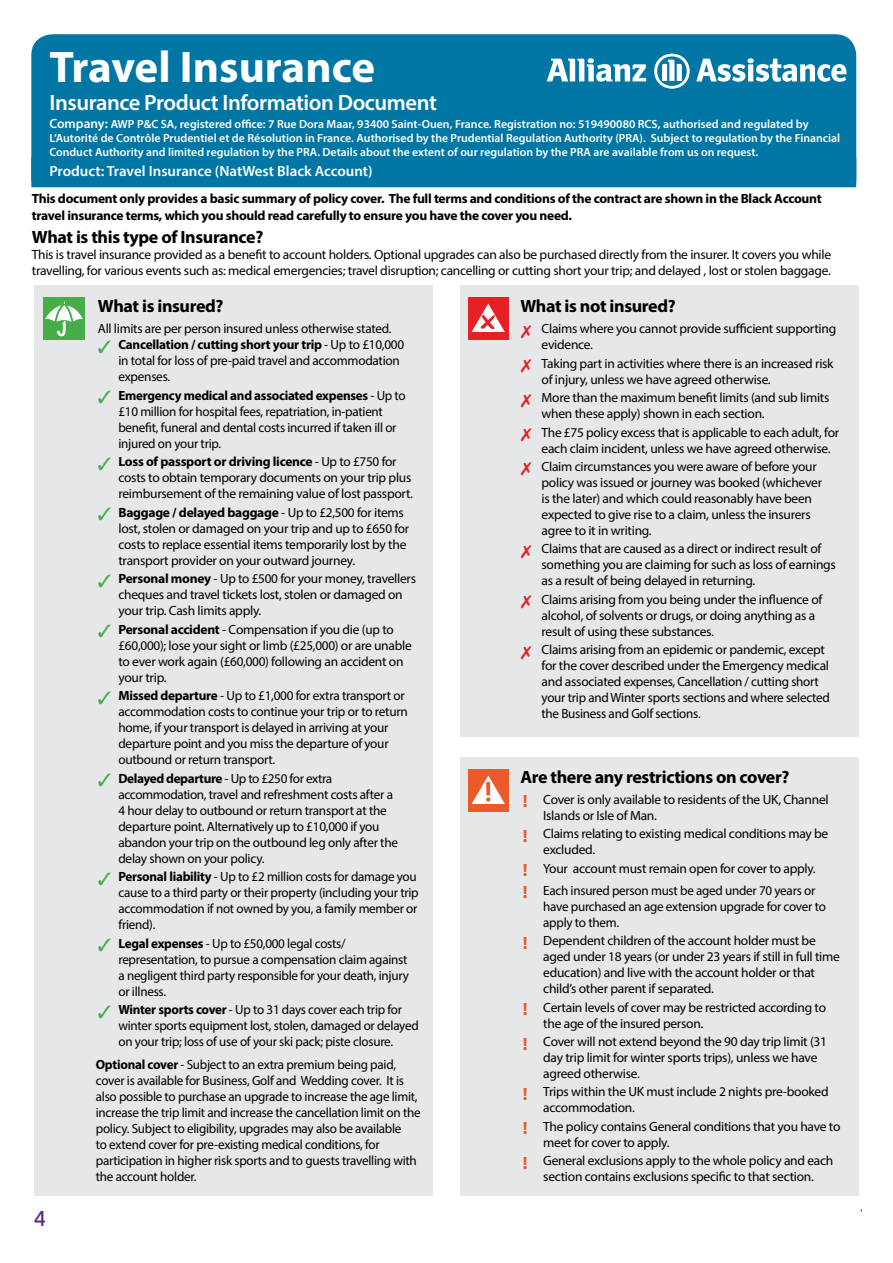
<style>
.page{position:relative;width:893px;height:1263px;background:#fff}
.page>*{position:absolute;margin:0;border:0;box-sizing:border-box;transform-origin:0 0}
.t1{font:700 44.55px "Myriad Pro";color:#fff}
.t2{font:22.35px "RN House Sans";color:#5a287d}
.t3{font:600 22.2px "Myriad Pro";letter-spacing:-.02em;color:#fff}
.t4{font:700 17.85px "Myriad Pro";letter-spacing:-.02em;color:#000}
.t5{font:700 17.85px "Myriad Pro";color:#0076a4}
.t6{font:600 14.85px "Myriad Pro";color:#fff}
.t7{font:13.35px/16px "Myriad Pro";letter-spacing:-.02em;color:#000}
.t8{font:700 13.35px/16px "Myriad Pro";letter-spacing:-.02em;color:#000}
.t9{font:600 11.85px/14.1px "Myriad Pro";color:#fff}
.s1{font-size:13.35px}
.s2{color:#44ad4b}
.s3{font-weight:700}
.s4{font-weight:700;font-size:17.85px;color:#eb5929}
</style>
<div class="page">
<div style="left:34px;top:285px;width:399px;height:910px;background:#e6e7e8"></div>
<div style="left:460px;top:285px;width:399px;height:451px;background:#e6e7e8"></div>
<div style="left:460px;top:757px;width:399px;height:438px;background:#e6e7e8"></div>
<div style="left:43px;top:298px;width:41px;height:42px;background:#45ae4b"></div>
<svg style="left:45px;top:301px;width:40px;height:35px"></svg>
<div style="left:468px;top:298px;width:41px;height:42px;background:#e52126"></div>
<svg style="left:472px;top:304px;width:33px;height:28px"></svg>
<div style="left:468px;top:770px;width:41px;height:42px;background:#eb5a2a"></div>
<svg style="left:472px;top:775px;width:33px;height:29px"></svg>
<div style="left:31px;top:34px;width:825px;height:119px;background:#0076a4"></div>
<div style="left:31px;top:153px;width:825px;height:34px;background:#0076a4"></div>
<svg style="left:547px;top:58px;width:99px;height:24px"></svg>
<svg style="left:654px;top:54px;width:36px;height:35px"></svg>
<svg style="left:696px;top:58px;width:150px;height:24px"></svg>
<h1 class="t1" style="left:49px;top:38px;width:327px">Travel Insurance</h1>
<h3 class="t3" style="left:49px;top:88px;width:389px">Insurance Product Information Document</h3>
<p class="t9" style="left:49px;top:117px;width:792px"><span class="s1">Company:</span> AWP P&amp;C SA, registered office: 7 Rue Dora Maar, 93400 Saint-Ouen, France. Registration no: 519490080 RCS, authorised and regulated by<br>L’Autorité de Contrôle Prudentiel et de Résolution in France. Authorised by the Prudential Regulation Authority (PRA). Subject to regulation by the Financial<br>Conduct Authority and limited regulation by the PRA. Details about the extent of our regulation by the PRA are available from us on request.</p>
<p class="t6" style="left:49px;top:162px;width:325px">Product: Travel Insurance (NatWest Black Account)</p>
<p class="t8" style="left:32px;top:191px;width:791px">This document only provides a basic summary of policy cover. The full terms and conditions of the contract are shown in the Black Account travel insurance terms, which you should read carefully to ensure you have the cover you need.</p>
<h3 class="t4" style="left:32px;top:225px;width:233px">What is this type of Insurance?</h3>
<p class="t7" style="left:32px;top:246px;width:801px">This is travel insurance provided as a benefit to account holders. Optional upgrades can also be purchased directly from the insurer. It covers you while travelling, for various events such as: medical emergencies; travel disruption; cancelling or cutting short your trip; and delayed , lost or stolen baggage.</p>
<h3 class="t4" style="left:98px;top:295px;width:127px">What is insured?</h3>
<h3 class="t4" style="left:520px;top:295px;width:157px">What is not insured?</h3>
<h2 class="t2" style="left:34px;top:1204px;width:14px">4</h2>
<p class="t7" style="left:98px;top:320px;width:295px">All limits are per person insured unless otherwise stated.</p>
<p class="t7" style="left:118px;top:337px;width:287px;text-indent:-21px"><span class="s2">✓</span> <span class="s3">Cancellation / cutting short your trip</span> - Up to £10,000 in total for loss of pre-paid travel and accommodation expenses.</p>
<p class="t7" style="left:118px;top:387px;width:289px;text-indent:-21px"><span class="s2">✓</span> <span class="s3">Emergency medical and associated expenses</span> - Up to £10 million for hospital fees, repatriation, in-patient benefit, funeral and dental costs incurred if taken ill or injured on your trip.</p>
<p class="t7" style="left:118px;top:454px;width:296px;text-indent:-21px"><span class="s2">✓</span> <span class="s3">Loss of passport or driving licence</span> - Up to £750 for costs to obtain temporary documents on your trip plus reimbursement of the remaining value of lost passport.</p>
<p class="t7" style="left:118px;top:504px;width:292px;text-indent:-21px"><span class="s2">✓</span> <span class="s3">Baggage / delayed baggage</span> - Up to £2,500 for items lost, stolen or damaged on your trip and up to £650 for costs to replace essential items temporarily lost by the transport provider on your outward journey.</p>
<p class="t7" style="left:118px;top:570px;width:299px;text-indent:-21px"><span class="s2">✓</span> <span class="s3">Personal money</span> - Up to £500 for your money, travellers cheques and travel tickets lost, stolen or damaged on your trip. Cash limits apply.</p>
<p class="t7" style="left:118px;top:621px;width:295px;text-indent:-21px"><span class="s2">✓</span> <span class="s3">Personal accident</span> - Compensation if you die (up to £60,000); lose your sight or limb (£25,000) or are unable to ever work again (£60,000) following an accident on your trip.</p>
<p class="t7" style="left:118px;top:687px;width:291px;text-indent:-21px"><span class="s2">✓</span> <span class="s3">Missed departure</span> - Up to £1,000 for extra transport or accommodation costs to continue your trip or to return home, if your transport is delayed in arriving at your departure point and you miss the departure of your outbound or return transport.</p>
<p class="t7" style="left:118px;top:770px;width:281px;text-indent:-21px"><span class="s2">✓</span> <span class="s3">Delayed departure</span> - Up to £250 for extra accommodation, travel and refreshment costs after a 4 hour delay to outbound or return transport at the departure point. Alternatively up to £10,000 if you abandon your trip on the outbound leg only after the delay shown on your policy.</p>
<p class="t7" style="left:118px;top:868px;width:302px;text-indent:-21px"><span class="s2">✓</span> <span class="s3">Personal liability</span> - Up to £2 million costs for damage you cause to a third party or their property (including your trip accommodation if not owned by you, a family member or friend).</p>
<p class="t7" style="left:118px;top:935px;width:292px;text-indent:-21px"><span class="s2">✓</span> <span class="s3">Legal expenses</span> - Up to £50,000 legal costs/ representation, to pursue a compensation claim against a negligent third party responsible for your death, injury or illness.</p>
<p class="t7" style="left:118px;top:1001px;width:302px;text-indent:-21px"><span class="s2">✓</span> <span class="s3">Winter sports cover</span> - Up to 31 days cover each trip for winter sports equipment lost, stolen, damaged or delayed on your trip; loss of use of your ski pack; piste closure.</p>
<p class="t7" style="left:96px;top:1056px;width:326px"><span class="s3">Optional cover</span> - Subject to an extra premium being paid, cover is available for Business, Golf and Wedding cover. It is also possible to purchase an upgrade to increase the age limit, increase the trip limit and increase the cancellation limit on the policy. Subject to eligibility, upgrades may also be available<br>to extend cover for pre-existing medical conditions, for participation in higher risk sports and to guests travelling with the account holder.</p>
<p class="t7" style="left:542px;top:320px;width:296px">Claims where you cannot provide sufficient supporting evidence.</p>
<p class="t7" style="left:542px;top:355px;width:294px">Taking part in activities where there is an increased risk of injury, unless we have agreed otherwise.</p>
<p class="t7" style="left:542px;top:389px;width:289px">More than the maximum benefit limits (and sub limits when these apply) shown in each section.</p>
<p class="t7" style="left:542px;top:424px;width:299px">The £75 policy excess that is applicable to each adult, for each claim incident, unless we have agreed otherwise.</p>
<p class="t7" style="left:542px;top:458px;width:282px">Claim circumstances you were aware of before your policy was issued or journey was booked (whichever is the later) and which could reasonably have been expected to give rise to a claim, unless the insurers agree to it in writing.</p>
<p class="t7" style="left:542px;top:541px;width:296px">Claims that are caused as a direct or indirect result of something you are claiming for such as loss of earnings as a result of being delayed in returning.</p>
<p class="t7" style="left:542px;top:591px;width:282px">Claims arising from you being under the influence of alcohol, of solvents or drugs, or doing anything as a result of using these substances.</p>
<p class="t7" style="left:542px;top:642px;width:290px">Claims arising from an epidemic or pandemic, except for the cover described under the Emergency medical and associated expenses, Cancellation / cutting short your trip and Winter sports sections and where selected the Business and Golf sections.</p>
<h3 class="t4" style="left:520px;top:765px;width:271px">Are there any restrictions on cover?</h3>
<p class="t7" style="left:543px;top:791px;width:287px;text-indent:-21px"><span class="s4">!</span> Cover is only available to residents of the UK, Channel<br>Islands or Isle of Man.</p>
<p class="t7" style="left:543px;top:826px;width:287px;text-indent:-21px"><span class="s4">!</span> Claims relating to existing medical conditions may be excluded.</p>
<p class="t7" style="left:523px;top:857px;width:294px;line-height:21.8px"><span class="s4">!</span> Your account must remain open for cover to apply. <span class="s4">!</span> Each insured person must be aged under 70 years or</p>
<p class="t7" style="left:543px;top:898px;width:284px">have purchased an age extension upgrade for cover to apply to them.</p>
<p class="t7" style="left:543px;top:932px;width:298px;text-indent:-21px"><span class="s4">!</span> Dependent children of the account holder must be aged under 18 years (or under 23 years if still in full time education) and live with the account holder or that child’s other parent if separated.</p>
<p class="t7" style="left:543px;top:999px;width:284px;text-indent:-21px"><span class="s4">!</span> Certain levels of cover may be restricted according to the age of the insured person.</p>
<p class="t7" style="left:543px;top:1033px;width:285px;text-indent:-21px"><span class="s4">!</span> Cover will not extend beyond the 90 day trip limit (31 day trip limit for winter sports trips), unless we have agreed otherwise.</p>
<p class="t7" style="left:543px;top:1084px;width:287px;text-indent:-21px"><span class="s4">!</span> Trips within the UK must include 2 nights pre-booked accommodation.</p>
<p class="t7" style="left:543px;top:1118px;width:299px;text-indent:-21px"><span class="s4">!</span> The policy contains General conditions that you have to meet for cover to apply.</p>
<p class="t7" style="left:523px;top:1152px;width:312px;text-align:center"><span class="s4">!</span> General exclusions apply to the whole policy and each section contains exclusions specific to that section.</p>
<h3 class="t5" style="left:859px;top:1203px;width:11px">1</h3>
</div>
